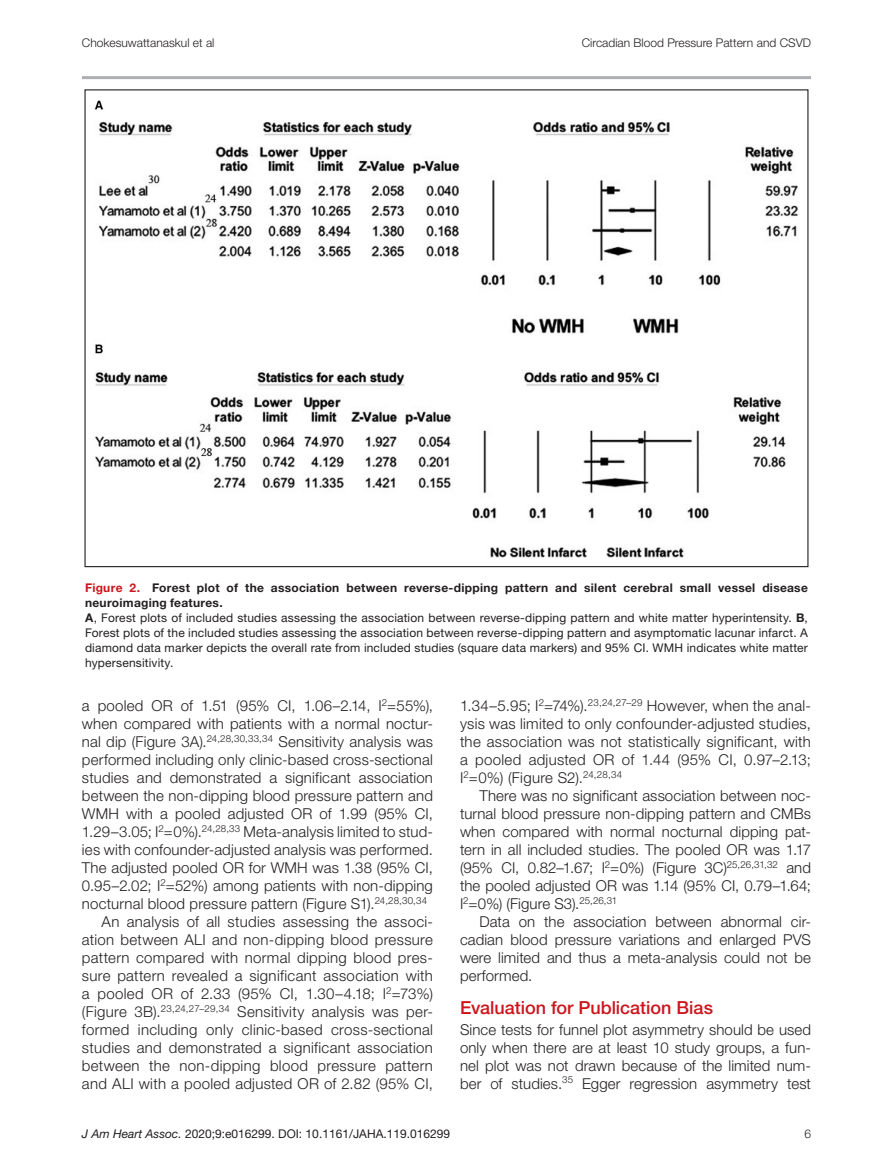
<style>
.page{position:relative;width:893px;height:1174px;background:#fff}
.page>*{position:absolute;margin:0;border:0;box-sizing:border-box;transform-origin:0 0}
.t1{font:500 18px "Helvetica Neue LT Std";color:#cd151d}
.t2{font:300 15px/18px "Helvetica Neue LT Std";letter-spacing:.015em;color:#231f20;text-align:justify}
.t3{font:12px/15px "Helvetica Neue LT Std";letter-spacing:.015em;color:#231f20}
.t4{font:300 12px "Helvetica Neue LT Std";color:#231f20}
.s1{font-weight:700;color:#cd151d}
.s2{font-weight:700}
.s3{font-style:italic}
</style>
<div class="page">
<img style="left:94px;top:100px;width:704px;height:458px">
<hr style="left:82px;top:76px;width:729px;height:3px;background:#aeafb3">
<p class="t4" style="left:82px;top:35px;width:134px">Chokesuwattanaskul et al</p>
<p class="t4" style="left:582px;top:35px;width:231px">Circadian Blood Pressure Pattern and CSVD</p>
<p class="t3" style="left:85px;top:580px;width:724px"><span class="s1">Figure 2.</span> <span class="s2">Forest plot of the association between reverse-dipping pattern and silent cerebral small vessel disease neuroimaging features.<br>A</span>, Forest plots of included studies assessing the association between reverse-dipping pattern and white matter hyperintensity. <span class="s2">B</span>, Forest plots of the included studies assessing the association between reverse-dipping pattern and asymptomatic lacunar infarct. A diamond data marker depicts the overall rate from included studies (square data markers) and 95% CI. WMH indicates white matter hypersensitivity.</p>
<p class="t2" style="left:82px;top:696px;width:352px">a pooled OR of 1.51 (95% CI, 1.06–2.14, I<sup>2</sup>=55%),</p>
<p class="t2" style="left:82px;top:714px;width:352px">when compared with patients with a normal noctur-</p>
<p class="t2" style="left:82px;top:732px;width:353px">nal dip (Figure 3A).<sup>24,28,30,33,34</sup> Sensitivity analysis was</p>
<p class="t2" style="left:82px;top:750px;width:352px">performed including only clinic-based cross-sectional</p>
<p class="t2" style="left:82px;top:768px;width:352px">studies and demonstrated a significant association</p>
<p class="t2" style="left:82px;top:786px;width:352px">between the non-dipping blood pressure pattern and</p>
<p class="t2" style="left:82px;top:804px;width:352px">WMH with a pooled adjusted OR of 1.99 (95% CI,</p>
<p class="t2" style="left:82px;top:822px;width:352px">1.29–3.05; I<sup>2</sup>=0%).<sup>24,28,33</sup> Meta-analysis limited to stud-</p>
<p class="t2" style="left:82px;top:840px;width:352px">ies with confounder-adjusted analysis was performed.</p>
<p class="t2" style="left:82px;top:858px;width:352px">The adjusted pooled OR for WMH was 1.38 (95% CI,</p>
<p class="t2" style="left:82px;top:876px;width:352px">0.95–2.02; I<sup>2</sup>=52%) among patients with non-dipping</p>
<p class="t2" style="left:82px;top:894px;width:347px">nocturnal blood pressure pattern (Figure S1).<sup>24,28,30,34</sup></p>
<p class="t2" style="left:101px;top:912px;width:333px">An analysis of all studies assessing the associ-</p>
<p class="t2" style="left:82px;top:930px;width:352px">ation between ALI and non-dipping blood pressure</p>
<p class="t2" style="left:82px;top:948px;width:352px">pattern compared with normal dipping blood pres-</p>
<p class="t2" style="left:82px;top:966px;width:352px">sure pattern revealed a significant association with</p>
<p class="t2" style="left:82px;top:984px;width:352px">a pooled OR of 2.33 (95% CI, 1.30–4.18; I<sup>2</sup>=73%)</p>
<p class="t2" style="left:82px;top:1002px;width:352px">(Figure 3B).<sup>23,24,27–29,34</sup> Sensitivity analysis was per-</p>
<p class="t2" style="left:82px;top:1020px;width:352px">formed including only clinic-based cross-sectional</p>
<p class="t2" style="left:82px;top:1038px;width:352px">studies and demonstrated a significant association</p>
<p class="t2" style="left:82px;top:1056px;width:352px">between the non-dipping blood pressure pattern</p>
<p class="t2" style="left:82px;top:1074px;width:352px">and ALI with a pooled adjusted OR of 2.82 (95% CI,</p>
<p class="t2" style="left:460px;top:696px;width:353px">1.34–5.95; I<sup>2</sup>=74%).<sup>23,24,27–29</sup> However, when the anal&shy;ysis was limited to only confounder-adjusted studies, the association was not statistically significant, with a pooled adjusted OR of 1.44 (95% CI, 0.97–2.13; I<sup>2</sup>=0%) (Figure S2).<sup>24,28,34</sup></p>
<p class="t2" style="left:460px;top:786px;width:353px;text-indent:20px">There was no significant association between noc&shy;turnal blood pressure non-dipping pattern and CMBs when compared with normal nocturnal dipping pat&shy;tern in all included studies. The pooled OR was 1.17 (95% CI, 0.82–1.67; I<sup>2</sup>=0%) (Figure 3C)<sup>25,26,31,32</sup> and the pooled adjusted OR was 1.14 (95% CI, 0.79–1.64; I<sup>2</sup>=0%) (Figure S3).<sup>25,26,31</sup></p>
<p class="t2" style="left:460px;top:912px;width:353px;text-indent:20px">Data on the association between abnormal cir&shy;cadian blood pressure variations and enlarged PVS were limited and thus a meta-analysis could not be performed.</p>
<p class="t1" style="left:460px;top:997px;width:255px">Evaluation for Publication Bias</p>
<p class="t2" style="left:460px;top:1020px;width:353px">Since tests for funnel plot asymmetry should be used only when there are at least 10 study groups, a fun&shy;nel plot was not drawn because of the limited num&shy;ber of studies.<sup>35</sup> Egger regression asymmetry test</p>
<p class="t3" style="left:82px;top:1126px;width:370px"><span class="s3">J Am Heart Assoc.</span> 2020;9:e016299. DOI: 10.1161/JAHA.119.016299</p>
<p class="t4" style="left:804px;top:1126px;width:8px">6</p>
</div>
